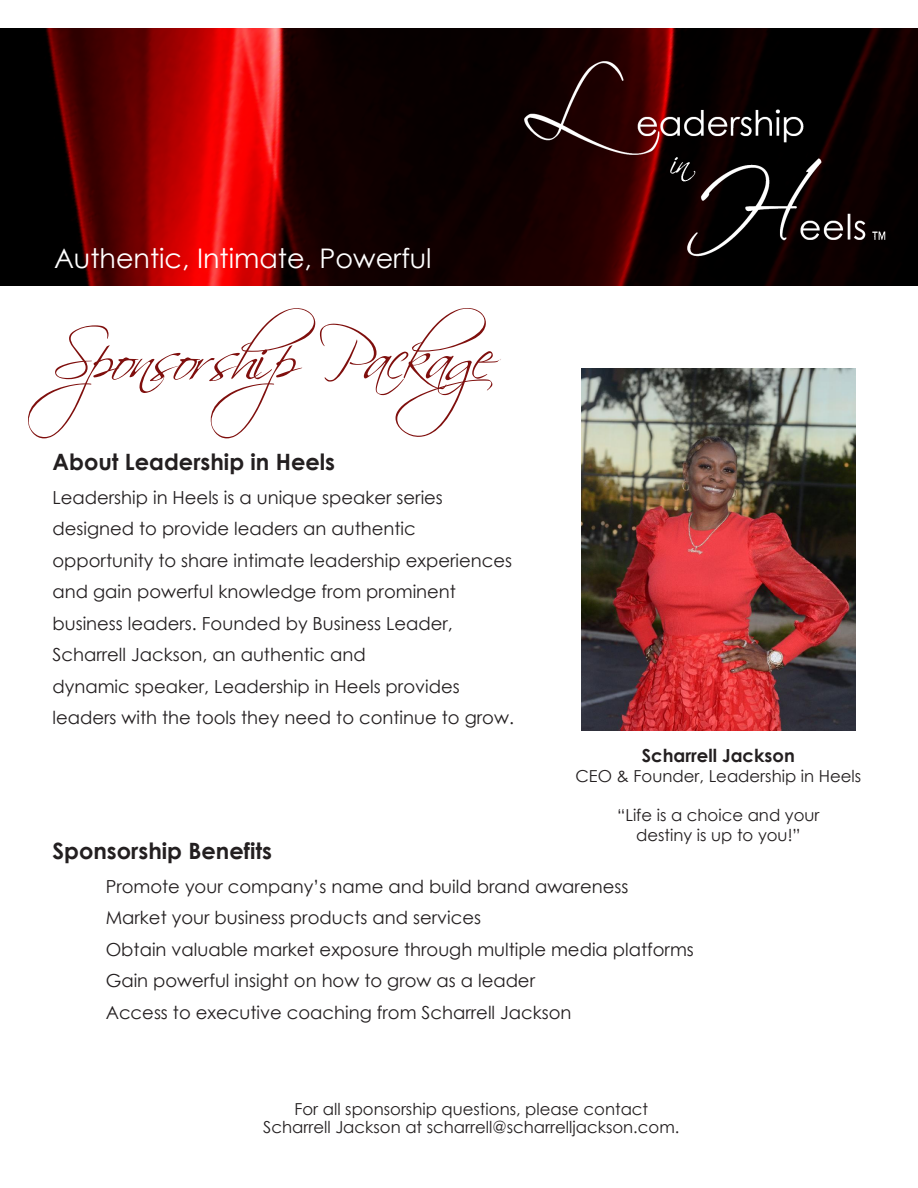
<style>
.page{position:relative;width:918px;height:1188px;background:#fff}
.page>*{position:absolute;margin:0;border:0;box-sizing:border-box;transform-origin:0 0}
.t1{font:63px "Scriptina";letter-spacing:-.075em;color:#7f0f0d}
.t2{font:27px "Century Gothic";color:#fff}
.t3{font:700 22.5px "Century Gothic";color:#231f20}
.t4{font:18px/31.5px "Century Gothic";color:#231f20}
.t5{font:700 18px "Century Gothic";color:#231f20}
.t6{font:16.5px/19.8px "Century Gothic";color:#231f20;text-align:center}
.s1{color:#fff}
</style>
<div class="page">
<img style="left:0;top:29px;width:918px;height:256px">
<img style="left:523px;top:51px;width:371px;height:222px">
<img style="left:581px;top:369px;width:274px;height:362px">
<p class="t2" style="left:54px;top:239px;width:379px">Authentic, Intimate, Powerful</p>
<p class="t1" style="left:52px;top:320px;width:512px">SponsorshipPackage<span class="s1">A</span></p>
<p class="t3" style="left:52px;top:445px;width:284px">About Leadership in Heels</p>
<p class="t4" style="left:52px;top:481px;width:463px">Leadership in Heels is a unique speaker series designed to provide leaders an authentic opportunity to share intimate leadership experiences and gain powerful knowledge from prominent business leaders. Founded by Business Leader, Scharrell Jackson, an authentic and<br>dynamic speaker, Leadership in Heels provides leaders with the tools they need to continue to grow.</p>
<p class="t5" style="left:642px;top:742px;width:154px">Scharrell Jackson</p>
<p class="t6" style="left:575px;top:766px;width:287px">CEO &amp; Founder, Leadership in Heels</p>
<p class="t6" style="left:617px;top:805px;width:204px">“Life is a choice and your destiny is up to you!”</p>
<p class="t4" style="left:106px;top:870px;width:524px">Promote your company’s name and build brand awareness</p>
<p class="t4" style="left:106px;top:902px;width:377px">Market your business products and services</p>
<p class="t4" style="left:106px;top:933px;width:590px">Obtain valuable market exposure through multiple media platforms</p>
<p class="t4" style="left:106px;top:965px;width:431px">Gain powerful insight on how to grow as a leader</p>
<p class="t4" style="left:106px;top:996px;width:467px">Access to executive coaching from Scharrell Jackson</p>
<p class="t3" style="left:52px;top:833px;width:221px">Sponsorship Benefits</p>
<p class="t6" style="left:294px;top:1099px;width:355px">For all sponsorship questions, please contact</p>
<p class="t6" style="left:263px;top:1117px;width:418px">Scharrell Jackson at scharrell@scharrelljackson.com.</p>
</div>
